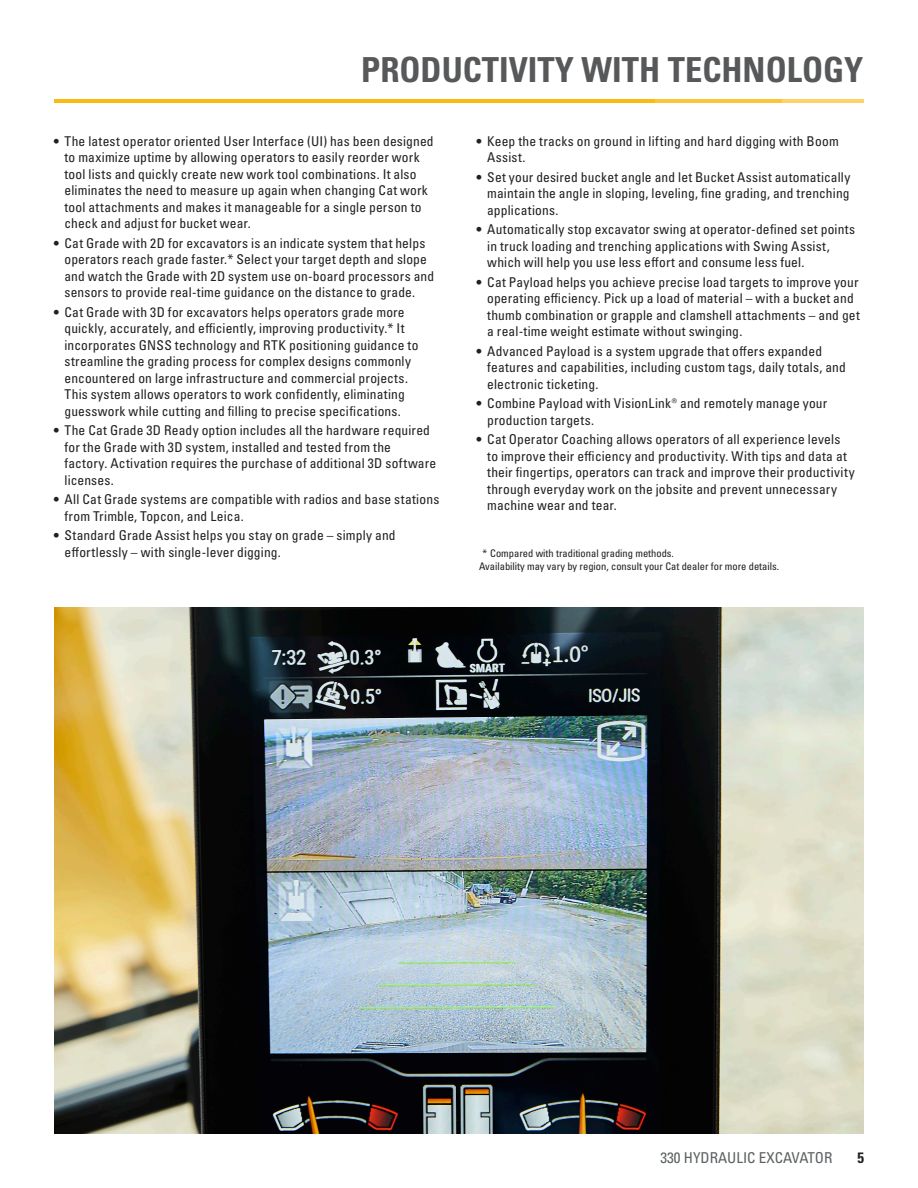
<style>
.page{position:relative;width:918px;height:1188px;background:#fff}
.page>*{position:absolute;margin:0;border:0;box-sizing:border-box;transform-origin:0 0}
.Headline_medium_gray{font:34.5px "Univers LTCYR 67 Bold Cond";color:#57585a}
.t1{font:condensed 15px "Univers LTCYR 57";color:#5d6163}
.t2{font:15px "Univers LTCYR 67 Bold Cond";color:#231f20}
.t3{font:condensed 13.5px/16.5px "Univers LTCYR 57";letter-spacing:.015em;color:#231f20}
.t4{font:condensed 10.5px "Univers LTCYR 57";color:#231f20}
</style>
<div class="page">
<hr style="left:54px;top:99px;width:601px;height:4px;background:#fcba13">
<hr style="left:654px;top:99px;width:128px;height:4px;background:#fcc437">
<hr style="left:782px;top:99px;width:81px;height:4px;background:#fdd266">
<img style="left:54px;top:608px;width:809px;height:526px">
<p class="Headline_medium_gray" style="left:361px;top:48px;width:504px">PRODUCTIVITY WITH TECHNOLOGY</p>
<p class="t3" style="left:64px;top:132px;width:371px;text-indent:-10px">• The latest operator oriented User Interface (UI) has been designed to maximize uptime by allowing operators to easily reorder work tool lists and quickly create new work tool combinations. It also eliminates the need to measure up again when changing Cat work tool attachments and makes it manageable for a single person to check and adjust for bucket wear.</p>
<p class="t3" style="left:64px;top:234px;width:371px;text-indent:-10px">• Cat Grade with 2D for excavators is an indicate system that helps operators reach grade faster.* Select your target depth and slope and watch the Grade with 2D system use on-board processors and sensors to provide real-time guidance on the distance to grade.</p>
<p class="t3" style="left:64px;top:303px;width:355px;text-indent:-10px">• Cat Grade with 3D for excavators helps operators grade more quickly, accurately, and efficiently, improving productivity.* It incorporates GNSS technology and RTK positioning guidance to streamline the grading process for complex designs commonly encountered on large infrastructure and commercial projects.<br>This system allows operators to work confidently, eliminating guesswork while cutting and filling to precise specifications.</p>
<p class="t3" style="left:64px;top:422px;width:373px;text-indent:-10px">• The Cat Grade 3D Ready option includes all the hardware required for the Grade with 3D system, installed and tested from the factory. Activation requires the purchase of additional 3D software licenses.</p>
<p class="t3" style="left:64px;top:491px;width:376px;text-indent:-10px">• All Cat Grade systems are compatible with radios and base stations from Trimble, Topcon, and Leica.</p>
<p class="t3" style="left:64px;top:527px;width:333px;text-indent:-10px">• Standard Grade Assist helps you stay on grade – simply and effortlessly – with single-lever digging.</p>
<p class="t3" style="left:487px;top:132px;width:353px;text-indent:-10px">• Keep the tracks on ground in lifting and hard digging with Boom<br>Assist.</p>
<p class="t3" style="left:487px;top:168px;width:365px;text-align:justify;text-indent:-10px">• Set your desired bucket angle and let Bucket Assist automatically maintain the angle in sloping, leveling, fine grading, and trenching applications.</p>
<p class="t3" style="left:487px;top:221px;width:370px;text-indent:-10px">• Automatically stop excavator swing at operator-defined set points in truck loading and trenching applications with Swing Assist, which will help you use less effort and consume less fuel.</p>
<p class="t3" style="left:487px;top:273px;width:374px;text-indent:-10px">• Cat Payload helps you achieve precise load targets to improve your operating efficiency. Pick up a load of material – with a bucket and thumb combination or grapple and clamshell attachments – and get a real-time weight estimate without swinging.</p>
<p class="t3" style="left:487px;top:342px;width:360px;text-indent:-10px">• Advanced Payload is a system upgrade that offers expanded features and capabilities, including custom tags, daily totals, and electronic ticketing.</p>
<p class="t3" style="left:487px;top:395px;width:342px;text-indent:-10px">• Combine Payload with VisionLink® and remotely manage your production targets.</p>
<p class="t3" style="left:487px;top:431px;width:369px;text-indent:-10px">• Cat Operator Coaching allows operators of all experience levels<br>to improve their efficiency and productivity. With tips and data at their fingertips, operators can track and improve their productivity through everyday work on the jobsite and prevent unnecessary machine wear and tear.</p>
<p class="t4" style="left:483px;top:547px;width:193px">* Compared with traditional grading methods.</p>
<p class="t4" style="left:479px;top:560px;width:302px">Availability may vary by region, consult your Cat dealer for more details.</p>
<p class="t1" style="left:661px;top:1148px;width:173px">330 HYDRAULIC EXCAVATOR</p>
<p class="t2" style="left:857px;top:1148px;width:8px">5</p>
</div>
